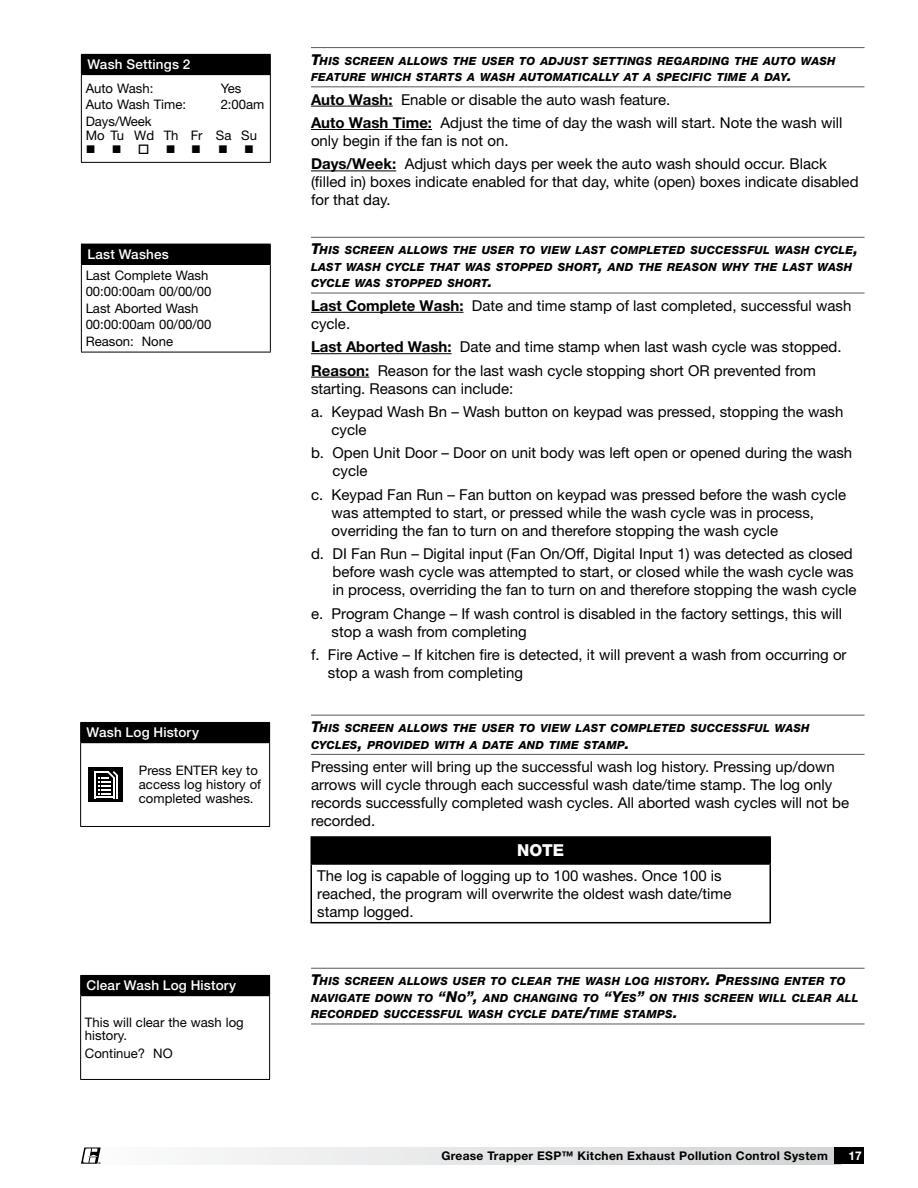
<style>
.page{position:relative;width:918px;height:1188px;background:#fff}
.page>*{position:absolute;margin:0;border:0;box-sizing:border-box;transform-origin:0 0}
.t1{font:800 16.5px "Helvetica Neue LT Std";color:#fff}
.t2{font:15px/18px "Helvetica Neue LT Std";color:#000}
.t3{font:500 13.5px "Helvetica Neue LT Std";letter-spacing:.015em;color:#fff}
.t4{font:13.2px/13.8px "Helvetica Neue LT Std";color:#000}
.t5{font:13.2px "Wingdings";color:#000}
.t6{font:700 12px "Helvetica Neue LT Std";letter-spacing:.025em;color:#000}
.t7{font:700 12px "Helvetica Neue LT Std";color:#fff}
.t8{font:italic 800 11.25px/16.5px "Helvetica Neue LT Std";letter-spacing:.02em;color:#000}
.t9{font:700 2.7px "Helvetica Neue LT Std";color:#000}
.s1{font-size:15px}
.s2{font-weight:700}
</style>
<div class="page">
<div style="left:81px;top:1148px;width:760px;height:16px;background:linear-gradient(to right,#fcfcfd,#d1d3d4)"></div>
<div style="left:834px;top:1148px;width:30px;height:16px;background:#000"></div>
<svg style="left:81px;top:1148px;width:20px;height:16px"></svg>
<hr style="left:311px;top:47px;width:554px;height:1px;background:#58595b">
<hr style="left:311px;top:86px;width:554px;height:1px;background:#58595b">
<hr style="left:311px;top:106px;width:82px;height:1px;background:#000">
<hr style="left:311px;top:129px;width:121px;height:1px;background:#000">
<hr style="left:311px;top:171px;width:85px;height:1px;background:#000">
<div style="left:81px;top:54px;width:189px;height:21px;background:#000"></div>
<hr style="left:81px;top:54px;width:190px;height:1px;background:#000">
<svg style="left:270px;top:55px;width:1px;height:19px"></svg>
<hr style="left:81px;top:74px;width:190px;height:1px;background:#000">
<hr style="left:81px;top:75px;width:1px;height:87px;background:#000">
<hr style="left:270px;top:75px;width:1px;height:87px;background:#000">
<hr style="left:81px;top:162px;width:190px;height:1px;background:#000">
<hr style="left:311px;top:237px;width:554px;height:1px;background:#58595b">
<hr style="left:311px;top:293px;width:554px;height:1px;background:#58595b">
<hr style="left:311px;top:312px;width:153px;height:1px;background:#000">
<hr style="left:311px;top:353px;width:141px;height:1px;background:#000">
<hr style="left:311px;top:377px;width:58px;height:1px;background:#000">
<div style="left:81px;top:244px;width:189px;height:20px;background:#000"></div>
<svg style="left:270px;top:244px;width:1px;height:20px"></svg>
<hr style="left:81px;top:264px;width:190px;height:1px;background:#000">
<hr style="left:81px;top:265px;width:1px;height:87px;background:#000">
<hr style="left:270px;top:265px;width:1px;height:87px;background:#000">
<hr style="left:81px;top:352px;width:190px;height:1px;background:#000">
<hr style="left:311px;top:715px;width:554px;height:1px;background:#58595b">
<hr style="left:311px;top:754px;width:554px;height:1px;background:#58595b">
<div style="left:81px;top:722px;width:189px;height:21px;background:#000"></div>
<hr style="left:80px;top:722px;width:190px;height:1px;background:#000">
<svg style="left:80px;top:723px;width:1px;height:19px"></svg>
<hr style="left:80px;top:742px;width:190px;height:1px;background:#000">
<hr style="left:80px;top:743px;width:1px;height:83px;background:#000">
<hr style="left:269px;top:743px;width:1px;height:83px;background:#000">
<hr style="left:80px;top:826px;width:190px;height:1px;background:#000">
<div style="left:89px;top:768px;width:34px;height:34px;background:#000"></div>
<hr style="left:94px;top:771px;width:2px;height:27px;background:#fff">
<hr style="left:113px;top:777px;width:2px;height:21px;background:#fff">
<hr style="left:116px;top:775px;width:2px;height:23px;background:#fff">
<hr style="left:94px;top:796px;width:20px;height:2px;background:#fff">
<svg style="left:96px;top:771px;width:22px;height:23px"></svg>
<hr style="left:311px;top:968px;width:554px;height:1px;background:#58595b">
<hr style="left:311px;top:1024px;width:554px;height:1px;background:#58595b">
<div style="left:81px;top:975px;width:189px;height:21px;background:#000"></div>
<hr style="left:80px;top:975px;width:190px;height:1px;background:#000">
<svg style="left:80px;top:976px;width:1px;height:19px"></svg>
<hr style="left:80px;top:995px;width:190px;height:1px;background:#000">
<hr style="left:80px;top:996px;width:1px;height:83px;background:#000">
<hr style="left:269px;top:996px;width:1px;height:83px;background:#000">
<hr style="left:80px;top:1079px;width:190px;height:1px;background:#000">
<div style="left:311px;top:837px;width:459px;height:27px;background:#000"></div>
<hr style="left:310px;top:836px;width:461px;height:2px;background:#000">
<hr style="left:310px;top:838px;width:2px;height:25px;background:#000">
<svg style="left:770px;top:838px;width:1px;height:25px"></svg>
<hr style="left:310px;top:863px;width:461px;height:2px;background:#000">
<hr style="left:310px;top:865px;width:2px;height:57px;background:#000">
<hr style="left:770px;top:865px;width:1px;height:57px;background:#000">
<hr style="left:310px;top:922px;width:461px;height:1px;background:#000">
<p class="t3" style="left:87px;top:56px;width:104px">Wash Settings 2</p>
<p class="t4" style="left:86px;top:81px;width:69px">Auto Wash:</p>
<p class="t4" style="left:221px;top:81px;width:22px">Yes</p>
<p class="t4" style="left:86px;top:98px;width:102px">Auto Wash Time:</p>
<p class="t4" style="left:221px;top:98px;width:45px">2:00am</p>
<p class="t4" style="left:86px;top:114px;width:173px">Days/Week<br>Mo Tu Wd Th Fr Sa Su</p>
<p class="t5" style="left:86px;top:142px;width:117px">■■□■■</p>
<p class="t3" style="left:87px;top:246px;width:83px">Last Washes</p>
<p class="t4" style="left:86px;top:267px;width:127px;line-height:16.6px">Last Complete Wash<br>00:00:00am 00/00/00<br>Last Aborted Wash<br>00:00:00am 00/00/00<br>Reason: None</p>
<p class="t3" style="left:87px;top:724px;width:114px">Wash Log History</p>
<p class="t4" style="left:139px;top:764px;width:124px">Press ENTER key to access log history of completed washes.</p>
<p class="t3" style="left:87px;top:977px;width:151px">Clear Wash Log History</p>
<p class="t4" style="left:85px;top:1015px;width:160px">This will clear the wash log history.</p>
<p class="t4" style="left:85px;top:1046px;width:89px">Continue? NO</p>
<p class="t9" style="left:98px;top:1161px;width:4px">®</p>
<p class="t8" style="left:311px;top:52px;width:526px"><span class="s1">T</span>HIS SCREEN ALLOWS THE USER TO ADJUST SETTINGS REGARDING THE AUTO WASH<br>FEATURE WHICH STARTS A WASH AUTOMATICALLY AT A SPEC</p>
<p class="t8" style="left:689px;top:69px;width:105px">IFIC TIME A DAY<span class="s1">.</span></p>
<p class="t2" style="left:311px;top:87px;width:533px;line-height:23.4px"><span class="s2">Auto Wash:</span> Enable or disable the auto wash feature.<br><span class="s2">Auto Wash Time:</span> Adjust the time of day the wash will start. Note the wash will</p>
<p class="t2" style="left:311px;top:129px;width:517px;line-height:23.4px">only begin if the fan is not on.<br><span class="s2">Days/Week:</span> Adjust which days per week the auto wash should occur. Black</p>
<p class="t2" style="left:311px;top:173px;width:549px">(filled in) boxes indicate enabled for that day, white (open) boxes indicate disabled for that day.</p>
<p class="t8" style="left:311px;top:242px;width:397px"><span class="s1">T</span>HIS SCREEN ALLOWS THE USER TO VIEW LAST COMPLETED SUCCE</p>
<p class="t8" style="left:732px;top:242px;width:128px">SSFUL WASH CYCLE<span class="s1">,</span></p>
<p class="t8" style="left:311px;top:259px;width:219px">LAST WASH CYCLE THAT WAS STOPPE</p>
<p class="t8" style="left:544px;top:259px;width:310px">D SHORT<span class="s1">,</span> AND THE REASON WHY THE LAST WASH</p>
<p class="t8" style="left:311px;top:275px;width:108px">CYCLE WAS STOPPE</p>
<p class="t8" style="left:434px;top:275px;width:60px">D SHORT<span class="s1">.</span></p>
<p class="t2" style="left:311px;top:296px;width:542px"><span class="s2">Last Complete Wash:</span> Date and time stamp of last completed, successful wash cycle.</p>
<p class="t2" style="left:311px;top:335px;width:532px;line-height:23.4px"><span class="s2">Last Aborted Wash:</span> Date and time stamp when last wash cycle was stopped.<br><span class="s2">Reason:</span> Reason for the last wash cycle stopping short OR prevented from</p>
<p class="t2" style="left:311px;top:376px;width:534px;line-height:23.4px">starting. Reasons can include:<br>a. Keypad Wash Bn – Wash button on keypad was pressed, stopping the wash</p>
<p class="t2" style="left:311px;top:418px;width:543px;line-height:23.4px;text-indent:21px">cycle<br>b. Open Unit Door – Door on unit body was left open or opened during the wash</p>
<p class="t2" style="left:311px;top:459px;width:537px;line-height:23.4px;text-indent:21px">cycle<br>c. Keypad Fan Run – Fan button on keypad was pressed before the wash cycle</p>
<p class="t2" style="left:332px;top:503px;width:484px">was attempted to start, or pressed while the wash cycle was in process, overriding the fan to turn on and therefore stopping the wash cycle</p>
<p class="t2" style="left:332px;top:545px;width:526px;text-indent:-21px">d. DI Fan Run – Digital input (Fan On/Off, Digital Input 1) was detected as closed before wash cycle was attempted to start, or closed while the wash cycle was in process, overriding the fan to turn on and therefore stopping the wash cycle</p>
<p class="t2" style="left:332px;top:604px;width:512px;text-indent:-21px">e. Program Change – If wash control is disabled in the factory settings, this will stop a wash from completing</p>
<p class="t2" style="left:328px;top:645px;width:520px;text-indent:-17px">f. Fire Active – If kitchen fire is detected, it will prevent a wash from occurring or stop a wash from completing</p>
<p class="t8" style="left:311px;top:720px;width:397px"><span class="s1">T</span>HIS SCREEN ALLOWS THE USER TO VIEW LAST COMPLETED SUCCE</p>
<p class="t8" style="left:732px;top:720px;width:79px">SSFUL WASH</p>
<p class="t8" style="left:311px;top:736px;width:320px">CYCLES<span class="s1">,</span> PROVIDED WITH A DATE AND TIME STAMP<span class="s1">.</span></p>
<p class="t2" style="left:311px;top:758px;width:540px">Pressing enter will bring up the successful wash log history. Pressing up/down arrows will cycle through each successful wash date/time stamp. The log only records successfully completed wash cycles. All aborted wash cycles will not be recorded.</p>
<p class="t1" style="left:517px;top:841px;width:49px">NOTE</p>
<p class="t2" style="left:317px;top:866px;width:416px">The log is capable of logging up to 100 washes. Once 100 is reached, the program will overwrite the oldest wash date/time stamp logged.</p>
<p class="t8" style="left:311px;top:973px;width:549px"><span class="s1">T</span>HIS SCREEN ALLOWS USER TO CLEAR THE WASH LOG HISTORY<span class="s1">. P</span>RESSING ENTER TO<br>NAVIGATE DOWN TO <span class="s1">“N</span>O<span class="s1">”,</span> AND CHANGING TO <span class="s1">“Y</span>ES<span class="s1">”</span> ON THIS SCREEN WILL CLEAR ALL<br>RECORDED SUCCE</p>
<p class="t8" style="left:425px;top:1006px;width:254px">SSFUL WASH CYCLE DATE<span class="s1">/</span>TIME STAMPS<span class="s1">.</span></p>
<p class="t6" style="left:441px;top:1148px;width:388px">Grease Trapper ESP™ Kitchen Exhaust Pollution Control System</p>
<p class="t7" style="left:849px;top:1148px;width:15px">17</p>
</div>
